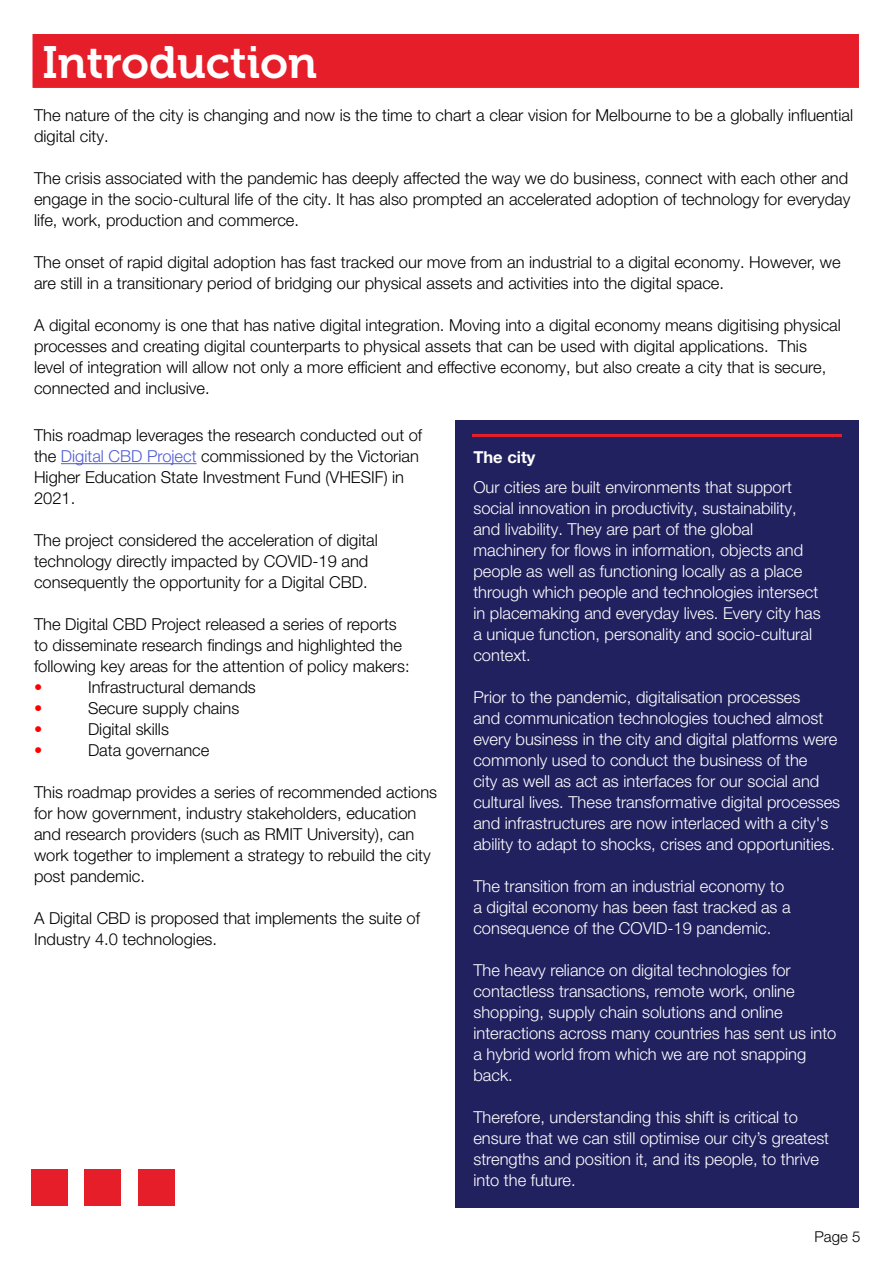
<style>
.page{position:relative;width:893px;height:1263px;background:#fff}
.page>*{position:absolute;margin:0;border:0;box-sizing:border-box;transform-origin:0 0}
.t1{font:45px "Museo 700";color:#fff}
.t2{font:300 16.5px/21px "Helvetica Neue LT Pro";color:#000}
.t3{font:300 16.5px/21px "Helvetica Neue LT Pro";color:#fff}
.t4{font:700 16.5px "Helvetica Neue LT Pro";color:#fff}
.t5{font:300 16.5px "Helvetica Neue LT Pro";color:#f00}
.t6{font:300 15px "Helvetica Neue LT Pro";color:#000}
.s1{color:#4f5cd6}
</style>
<div class="page">
<div style="left:455px;top:421px;width:404px;height:787px;background:#222160"></div>
<div style="left:33px;top:35px;width:825px;height:52px;background:#e61e2a"></div>
<div style="left:33px;top:34px;width:826px;height:54px;border:2px solid #e61e2a"></div>
<hr style="left:472px;top:434px;width:370px;height:3px;background:#e61e2a">
<hr style="left:61px;top:463px;width:136px;height:1px;background:#4f5cd6">
<div style="left:32px;top:1169px;width:36px;height:36px;background:#e61e2a"></div>
<div style="left:84px;top:1169px;width:36px;height:36px;background:#e61e2a"></div>
<div style="left:138px;top:1169px;width:36px;height:36px;background:#e61e2a"></div>
<h1 class="t1" style="left:43px;top:37px;width:276px">Introduction</h1>
<p class="t2" style="left:34px;top:104px;width:821px">The nature of the city is changing and now is the time to chart a clear vision for Melbourne to be a globally influential digital city.</p>
<p class="t2" style="left:34px;top:167px;width:818px">The crisis associated with the pandemic has deeply affected the way we do business, connect with each other and engage in the socio-cultural life of the city. It has also prompted an accelerated adoption of technology for everyday life, work, production and commerce.</p>
<p class="t2" style="left:34px;top:251px;width:808px">The onset of rapid digital adoption has fast tracked our move from an industrial to a digital economy. However, we are still in a transitionary period of bridging our physical assets and activities into the digital space.</p>
<p class="t2" style="left:34px;top:314px;width:808px">A digital economy is one that has native digital integration. Moving into a digital economy means digitising physical processes and creating digital counterparts to physical assets that can be used with digital applications. This level of integration will allow not only a more efficient and effective economy, but also create a city that is secure, connected and inclusive.</p>
<p class="t2" style="left:34px;top:424px;width:390px">This roadmap leverages the research conducted out of the <span class="s1">Digital CBD Project</span> commissioned by the Victorian Higher Education State Investment Fund (VHESIF) in 2021.</p>
<p class="t2" style="left:34px;top:529px;width:345px">The project considered the acceleration of digital technology directly impacted by COVID-19 and consequently the opportunity for a Digital CBD.</p>
<p class="t2" style="left:34px;top:613px;width:377px">The Digital CBD Project released a series of reports to disseminate research findings and highlighted the following key areas for the attention of policy makers:</p>
<p class="t5" style="left:34px;top:677px;width:10px">•</p>
<p class="t2" style="left:88px;top:676px;width:169px">Infrastructural demands</p>
<p class="t5" style="left:34px;top:698px;width:10px">•</p>
<p class="t2" style="left:88px;top:697px;width:153px">Secure supply chains</p>
<p class="t5" style="left:34px;top:719px;width:10px">•</p>
<p class="t2" style="left:88px;top:718px;width:82px">Digital skills</p>
<p class="t5" style="left:34px;top:740px;width:10px">•</p>
<p class="t2" style="left:88px;top:739px;width:123px">Data governance</p>
<p class="t2" style="left:34px;top:781px;width:405px">This roadmap provides a series of recommended actions for how government, industry stakeholders, education and research providers (such as RMIT University), can work together to implement a strategy to rebuild the city post pandemic.</p>
<p class="t2" style="left:34px;top:907px;width:387px">A Digital CBD is proposed that implements the suite of<br>Industry 4.0 technologies.</p>
<p class="t4" style="left:473px;top:447px;width:64px">The city</p>
<p class="t3" style="left:473px;top:476px;width:349px">Our cities are built environments that support social innovation in productivity, sustainability, and livability. They are part of the global machinery for flows in information, objects and people as well as functioning locally as a place through which people and technologies intersect in placemaking and everyday lives. Every city has a unique function, personality and socio-cultural context.</p>
<p class="t3" style="left:473px;top:686px;width:368px">Prior to the pandemic, digitalisation processes<br>and communication technologies touched almost every business in the city and digital platforms were commonly used to conduct the business of the<br>city as well as act as interfaces for our social and cultural lives. These transformative digital processes and infrastructures are now interlaced with a city's ability to adapt to shocks, crises and opportunities.</p>
<p class="t3" style="left:473px;top:875px;width:319px">The transition from an industrial economy to a digital economy has been fast tracked as a consequence of the COVID-19 pandemic.</p>
<p class="t3" style="left:473px;top:959px;width:365px">The heavy reliance on digital technologies for contactless transactions, remote work, online shopping, supply chain solutions and online interactions across many countries has sent us into a hybrid world from which we are not snapping back.</p>
<p class="t3" style="left:473px;top:1106px;width:357px">Therefore, understanding this shift is critical to ensure that we can still optimise our city’s greatest strengths and position it, and its people, to thrive into the future.</p>
<p class="t6" style="left:814px;top:1228px;width:47px">Page 5</p>
</div>
